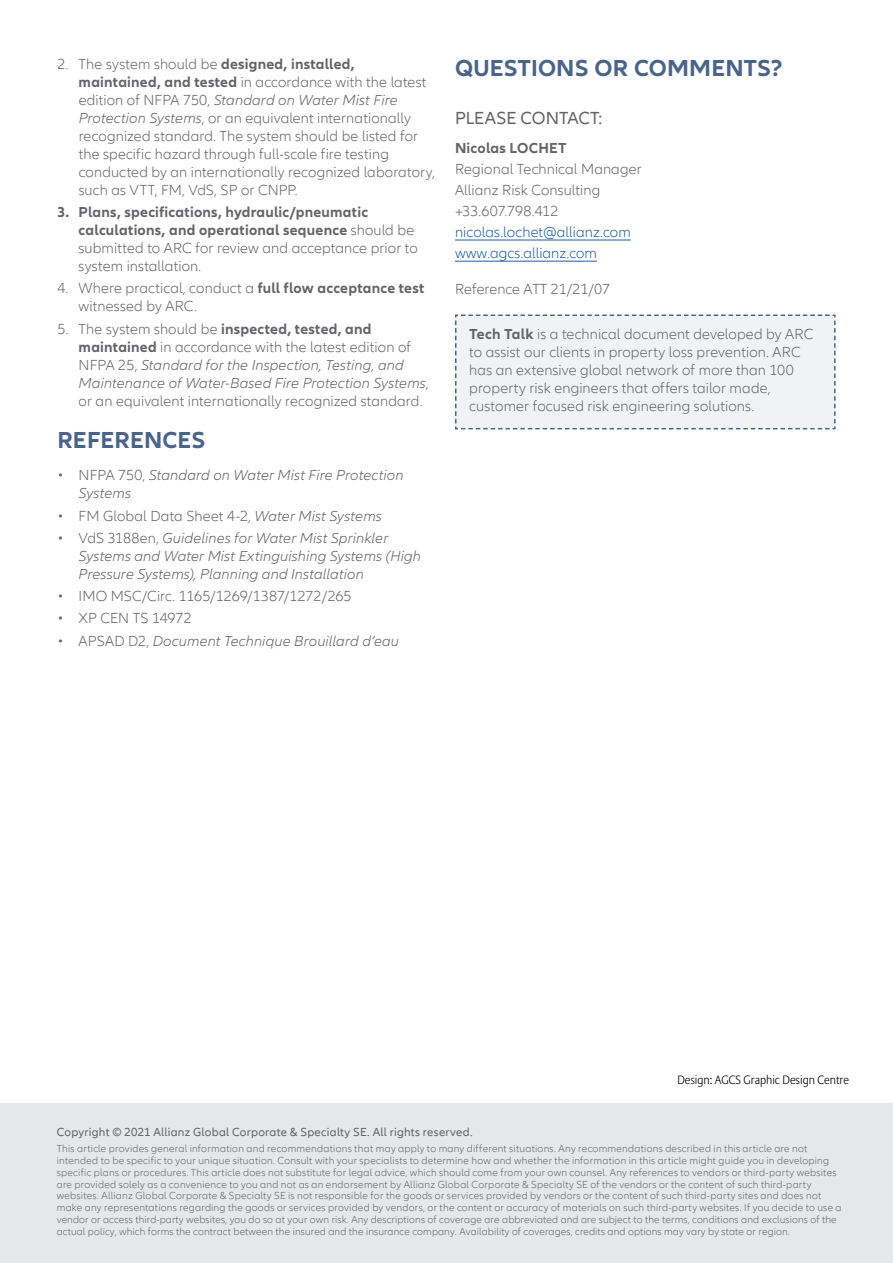
<style>
.page{position:relative;width:893px;height:1263px;background:#fff}
.page>*{position:absolute;margin:0;border:0;box-sizing:border-box;transform-origin:0 0}
.t1{font:700 24px "Allianz Neo";letter-spacing:.01em;color:#49648c}
.t2{font:18px "Allianz Neo";color:#636466}
.t3{font:300 15px/18px "Allianz Neo";letter-spacing:.01em;color:#636466}
.t4{font:italic 300 15px/18px "Allianz Neo";letter-spacing:.01em;color:#636466}
.t5{font:700 15px/18px "Allianz Neo";letter-spacing:.015em;color:#636466}
.t6{font:300 15px/21.1px "Allianz Neo";letter-spacing:.005em;color:#215e9e}
.t7{font:12px "Allianz Neo";letter-spacing:.02em;color:#636466}
.t8{font:300 12px "Allianz Sans";color:#000}
.t9{font:300 10.5px/11.9px "Allianz Neo";letter-spacing:.02em;color:#636466}
.s1{font-weight:700}
.s2{font-style:italic}
.s3{font-weight:300}
.s4{font-style:normal}
</style>
<div class="page">
<div style="left:0;top:1103px;width:893px;height:160px;background:#e6e7e8"></div>
<hr style="left:455px;top:261px;width:142px;height:1px;background:#215e9e">
<hr style="left:455px;top:240px;width:176px;height:1px;background:#215e9e">
<div style="left:455px;top:314px;width:381px;height:116px;background:#f1f2f4"></div>
<p class="t3" style="left:79px;top:55px;width:358px;text-indent:-21px">2. The system should be <span class="s1">designed, installed, maintained, and tested</span> in accordance with the latest edition of NFPA 750, <span class="s2">Standard on Water Mist Fire Protection Systems</span>, or an equivalent internationally recognized standard. The system should be listed for the specific hazard through full-scale fire testing conducted by an internationally recognized laboratory, such as VTT, FM, VdS, SP or CNPP.</p>
<h3 class="t5" style="left:79px;top:203px;width:341px;text-indent:-21px">3. Plans, specifications, hydraulic/pneumatic calculations, and operational sequence <span class="s3">should be submitted to ARC for review and acceptance prior to system installation.</span></h3>
<h3 class="t3" style="left:79px;top:280px;width:347px;text-indent:-21px">4. Where practical, conduct a <span class="s1">full flow acceptance test </span>witnessed by ARC.</h3>
<p class="t3" style="left:79px;top:320px;width:351px;text-indent:-21px">5. The system should be <span class="s1">inspected, tested, and maintained</span> in accordance with the latest edition of NFPA 25, <span class="s2">Standard for the Inspection, Testing, and Maintenance of Water-Based Fire Protection Systems</span>, or an equivalent internationally recognized standard.</p>
<h1 class="t1" style="left:57px;top:426px;width:149px">REFERENCES</h1>
<h3 class="t4" style="left:79px;top:467px;width:326px;text-indent:-21px"><span class="s4">• NFPA 750,</span> Standard on Water Mist Fire Protection<br>Systems</h3>
<h3 class="t3" style="left:57px;top:507px;width:326px">• FM Global Data Sheet 4-2, <span class="s2">Water Mist Systems</span></h3>
<h3 class="t4" style="left:79px;top:529px;width:344px;text-indent:-21px"><span class="s4">• VdS 3188en,</span> Guidelines for Water Mist Sprinkler<br>Systems and Water Mist Extinguishing Systems (High<br>Pressure Systems), Planning and Installation</h3>
<h3 class="t3" style="left:57px;top:588px;width:296px">• IMO MSC/Circ. 1165/1269/1387/1272/265</h3>
<h3 class="t3" style="left:57px;top:610px;width:136px">• XP CEN TS 14972</h3>
<h3 class="t4" style="left:57px;top:632px;width:343px"><span class="s4">• APSAD D2,</span> Document Technique Brouillard d’eau</h3>
<h1 class="t1" style="left:455px;top:54px;width:329px">QUESTIONS OR COMMENTS?</h1>
<h2 class="t2" style="left:455px;top:108px;width:149px">PLEASE CONTACT:</h2>
<h3 class="t5" style="left:455px;top:140px;width:113px">Nicolas LOCHET</h3>
<h3 class="t3" style="left:455px;top:159px;width:188px;line-height:21.1px">Regional Technical Manager<br>Allianz Risk Consulting +33.607.798.412</h3>
<h3 class="t6" style="left:455px;top:222px;width:177px">nicolas.lochet@allianz.com www.agcs.allianz.com</h3>
<h3 class="t3" style="left:455px;top:281px;width:157px">Reference ATT 21/21/07</h3>
<p class="t3" style="left:469px;top:325px;width:346px"><span class="s1">Tech Talk</span> is a technical document developed by ARC to assist our clients in property loss prevention. ARC has an extensive global network of more than 100 property risk engineers that offers tailor made, customer focused risk engineering solutions.</p>
<p class="t8" style="left:677px;top:1072px;width:173px">Design: AGCS Graphic Design Centre</p>
<p class="t7" style="left:57px;top:1125px;width:417px">Copyright © 2021 Allianz Global Corporate &amp; Specialty SE. All rights reserved.</p>
<p class="t9" style="left:57px;top:1143px;width:786px">This article provides general information and recommendations that may apply to many different situations. Any recommendations described in this article are not intended to be specific to your unique situation. Consult with your specialists to determine how and whether the information in this article might guide you in developing specific plans or procedures. This article does not substitute for legal advice, which should come from your own counsel. Any references to vendors or third-party websites are provided solely as a convenience to you and not as an endorsement by Allianz Global Corporate &amp; Specialty SE of the vendors or the content of such third-party websites. Allianz Global Corporate &amp; Specialty SE is not responsible for the goods or services provided by vendors or the content of such third-party sites and does not make any representations regarding the goods or services provided by vendors, or the content or accuracy of materials on such third-party websites. If you decide to use a vendor or access third-party websites, you do so at your own risk. Any descriptions of coverage are abbreviated and are subject to the terms, conditions and exclusions of the actual policy, which forms the contract between the insured and the insurance company. Availability of coverages, credits and options may vary by state or region.</p>
</div>
